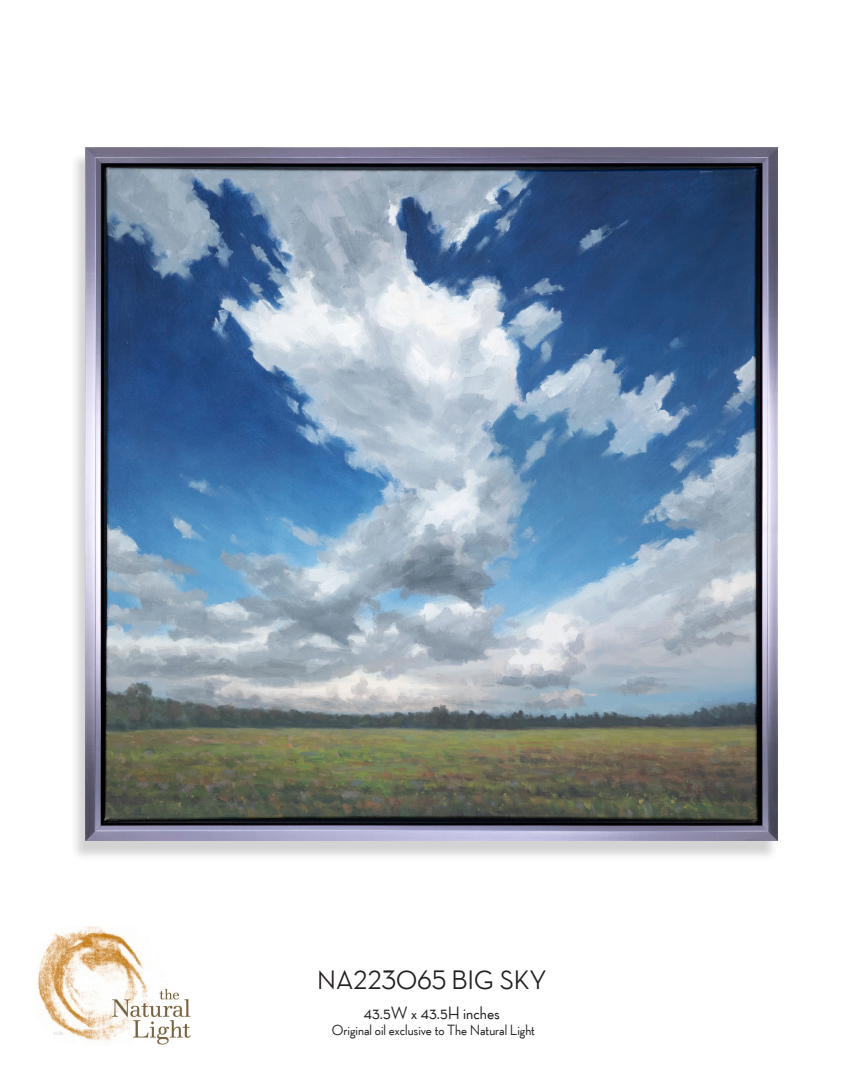
<style>
.page{position:relative;width:867px;height:1083px;background:#fff}
.page>*{position:absolute;margin:0;border:0;box-sizing:border-box;transform-origin:0 0}
.Heading_1{font:500 27px "Neutraface Display TT";color:#231f20}
.Heading_1-2{font:500 18px "Neutraface Display TT";color:#231f20}
.t1{font:500 15px "Neutraface Display TT";color:#231f20}
.t2{font:4.5px "Arial";color:#d5d6d8}
</style>
<div class="page">
<div style="left:70px;top:152px;width:708px;height:709px;background:#231f20;opacity:.2"></div>
<img style="left:86px;top:147px;width:691px;height:693px">
<img style="left:36px;top:926px;width:155px;height:119px">
<p class="Heading_1" style="left:317px;top:964px;width:231px">NA223065 BIG SKY</p>
<p class="Heading_1-2" style="left:363px;top:1002px;width:138px">43.5W x 43.5H inches</p>
<p class="t2" style="left:53px;top:1030px;width:12px">223A</p>
<p class="t1" style="left:332px;top:1021px;width:204px">Original oil exclusive to The Natural Light</p>
</div>
